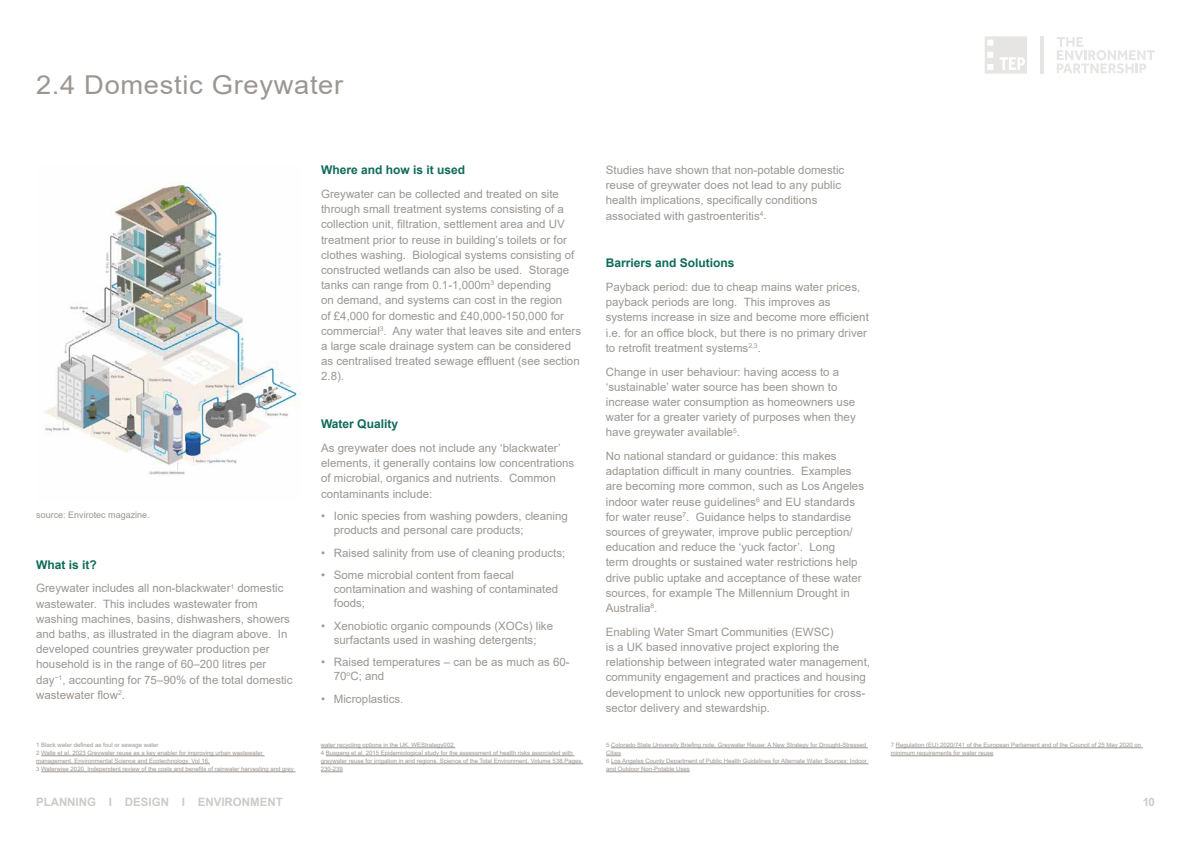
<style>
.page{position:relative;width:1191px;height:842px;background:#fff}
.page>*{position:absolute;margin:0;border:0;box-sizing:border-box;transform-origin:0 0}
.t1{font:26px "Arial";letter-spacing:.025em;color:#9b9692;scale:1.05 1}
.t2{font:700 12px "Arial";color:#0f6b58}
.t3{font:11.5px/15.2px "Arial";color:#9b9692}
.t4{font:700 11.5px "Arial";color:#9b9692}
.t5{font:9px "Arial";color:#9b9692}
.t6{font:6px/8px "Arial";color:#9b9692}
</style>
<div class="page">
<svg style="left:1057px;top:37px;width:98px;height:37px"></svg>
<hr style="left:1040px;top:36px;width:3px;height:38px;background:#e6e5e4">
<svg style="left:985px;top:36px;width:42px;height:38px"></svg>
<hr style="left:41px;top:755px;width:223px;height:1px;background:#9b9692">
<hr style="left:36px;top:763px;width:174px;height:1px;background:#9b9692">
<hr style="left:41px;top:771px;width:254px;height:1px;background:#9b9692">
<hr style="left:321px;top:747px;width:134px;height:1px;background:#9b9692">
<hr style="left:326px;top:755px;width:248px;height:1px;background:#9b9692">
<hr style="left:321px;top:763px;width:262px;height:1px;background:#9b9692">
<svg style="left:321px;top:771px;width:22px;height:1px"></svg>
<hr style="left:611px;top:747px;width:257px;height:1px;background:#9b9692">
<svg style="left:606px;top:755px;width:15px;height:1px"></svg>
<hr style="left:611px;top:763px;width:257px;height:1px;background:#9b9692">
<hr style="left:606px;top:771px;width:84px;height:1px;background:#9b9692">
<hr style="left:895px;top:747px;width:248px;height:1px;background:#9b9692">
<hr style="left:890px;top:755px;width:103px;height:1px;background:#9b9692">
<img style="left:45px;top:176px;width:255px;height:299px">
<h1 class="t1" style="left:36px;top:67px;width:294px">2.4 Domestic Greywater</h1>
<p class="t5" style="left:36px;top:509px;width:115px">source: Envirotec magazine.</p>
<p class="t2" style="left:36px;top:556px;width:62px">What is it?</p>
<p class="t3" style="left:36px;top:581px;width:258px">Greywater includes all non-blackwater<sup>1</sup> domestic wastewater. This includes wastewater from washing machines, basins, dishwashers, showers and baths, as illustrated in the diagram above. In developed countries greywater production per household is in the range of 60–200 litres per day<sup>−1</sup>, accounting for 75–90% of the total domestic wastewater flow<sup>2</sup>.</p>
<p class="t2" style="left:321px;top:162px;width:146px">Where and how is it used</p>
<p class="t3" style="left:321px;top:186px;width:262px">Greywater can be collected and treated on site through small treatment systems consisting of a collection unit, filtration, settlement area and UV treatment prior to reuse in building’s toilets or for clothes washing. Biological systems consisting of constructed wetlands can also be used. Storage tanks can range from 0.1-1,000m<sup>3</sup> depending<br>on demand, and systems can cost in the region<br>of £4,000 for domestic and £40,000-150,000 for commercial<sup>3</sup>. Any water that leaves site and enters a large scale drainage system can be considered as centralised treated sewage effluent (see section 2.8).</p>
<p class="t2" style="left:321px;top:415px;width:78px">Water Quality</p>
<p class="t3" style="left:321px;top:440px;width:255px">As greywater does not include any ‘blackwater’ elements, it generally contains low concentrations of microbial, organics and nutrients. Common contaminants include:</p>
<p class="t3" style="left:334px;top:509px;width:235px;line-height:14px;text-indent:-13px">• Ionic species from washing powders, cleaning products and personal care products;</p>
<p class="t3" style="left:321px;top:545px;width:246px">• Raised salinity from use of cleaning products;</p>
<p class="t3" style="left:334px;top:568px;width:226px;line-height:14px;text-indent:-13px">• Some microbial content from faecal contamination and washing of contaminated foods;</p>
<p class="t3" style="left:321px;top:618px;width:233px;line-height:14px;text-align:center">• Xenobiotic organic compounds (XOCs) like surfactants used in washing detergents;</p>
<p class="t3" style="left:334px;top:655px;width:237px;line-height:14px;text-indent:-13px">• Raised temperatures – can be as much as 60-<br>70<sup>o</sup>C; and</p>
<p class="t3" style="left:321px;top:691px;width:84px">• Microplastics.</p>
<p class="t3" style="left:606px;top:162px;width:240px">Studies have shown that non-potable domestic reuse of greywater does not lead to any public health implications, specifically conditions associated with gastroenteritis<sup>4</sup>.</p>
<p class="t2" style="left:606px;top:255px;width:130px">Barriers and Solutions</p>
<p class="t3" style="left:606px;top:279px;width:265px">Payback period: due to cheap mains water prices, payback periods are long. This improves as systems increase in size and become more efficient i.e. for an office block, but there is no primary driver to retrofit treatment systems<sup>2,3</sup>.</p>
<p class="t3" style="left:606px;top:364px;width:251px">Change in user behaviour: having access to a ‘sustainable’ water source has been shown to increase water consumption as homeowners use water for a greater variety of purposes when they have greywater available<sup>5</sup>.</p>
<p class="t3" style="left:606px;top:448px;width:260px">No national standard or guidance: this makes adaptation difficult in many countries. Examples are becoming more common, such as Los Angeles indoor water reuse guidelines<sup>6</sup> and EU standards for water reuse<sup>7</sup>. Guidance helps to standardise sources of greywater, improve public perception/ education and reduce the ‘yuck factor’. Long<br>term droughts or sustained water restrictions help drive public uptake and acceptance of these water sources, for example The Millennium Drought in Australia<sup>8</sup>.</p>
<p class="t3" style="left:606px;top:624px;width:266px">Enabling Water Smart Communities (EWSC)<br>is a UK based innovative project exploring the relationship between integrated water management, community engagement and practices and housing development to unlock new opportunities for cross&shy;sector delivery and stewardship.</p>
<p class="t6" style="left:36px;top:741px;width:259px">1 Black water defined as foul or sewage water<br>2 Walle et al. 2023 Greywater reuse as a key enabler for improving urban wastewater management. Environmental Science and Ecotechnology. Vol 16.<br>3 Waterwise 2020. Independent review of the costs and benefits of rainwater harvesting and grey</p>
<p class="t6" style="left:321px;top:741px;width:262px">water recycling options in the UK. WEStrategy002.<br>4 Busgang et al. 2015 Epidemiological study for the assessment of health risks associated with greywater reuse for irrigation in arid regions. Science of the Total Environment. Volume 538.Pages 230-239</p>
<p class="t6" style="left:606px;top:741px;width:262px">5 Colorado State University Briefing note. Greywater Reuse: A New Strategy for Drought-Stressed Cities<br>6 Los Angeles County Department of Public Health Guidelines for Alternate Water Sources: Indoor and Outdoor Non-Potable Uses</p>
<p class="t6" style="left:890px;top:741px;width:252px">7 Regulation (EU) 2020/741 of the European Parliament and of the Council of 25 May 2020 on minimum requirements for water reuse</p>
<p class="t4" style="left:36px;top:794px;width:248px">PLANNING I DESIGN I ENVIRONMENT</p>
<p class="t4" style="left:1142px;top:794px;width:14px">10</p>
</div>
